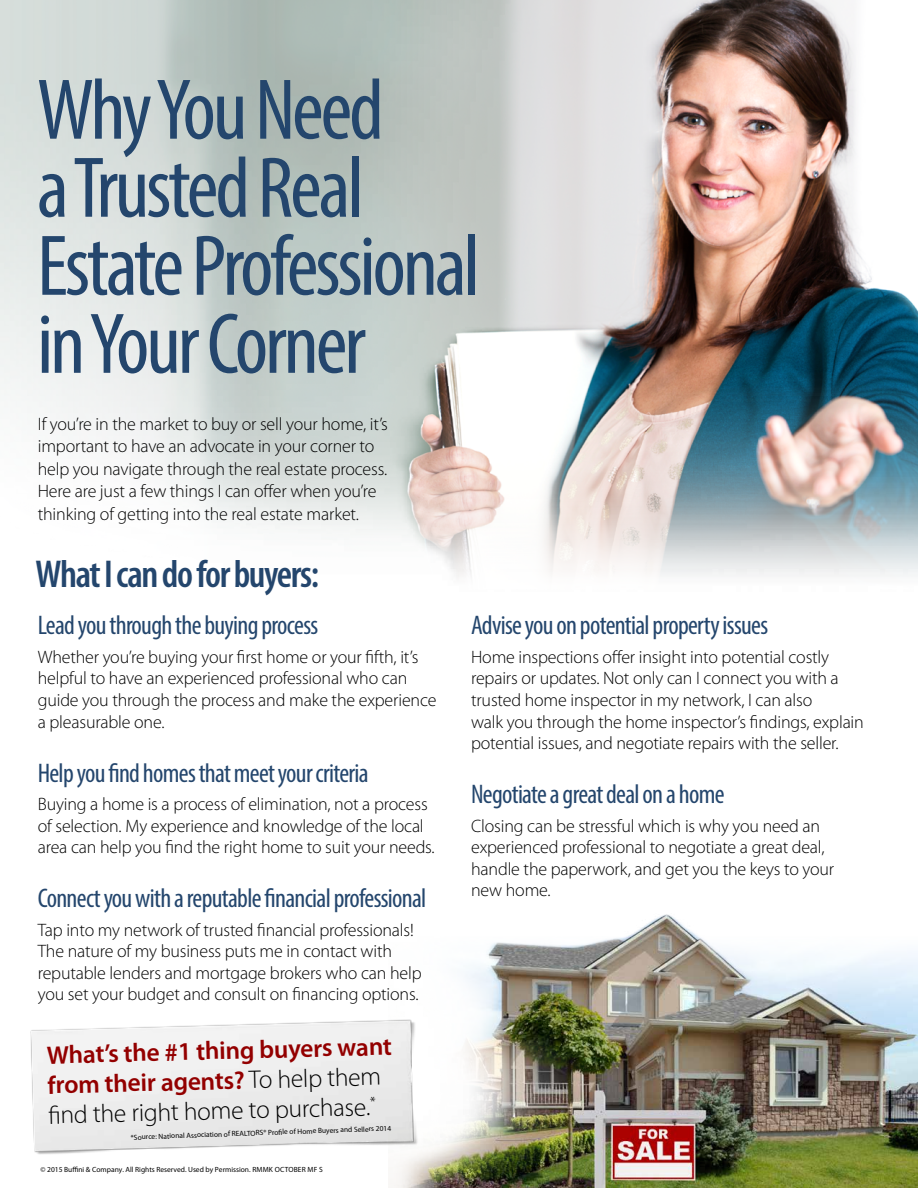
<style>
.page{position:relative;width:918px;height:1188px;background:#fff}
.page>*{position:absolute;margin:0;border:0;box-sizing:border-box;transform-origin:0 0}
.t1{font:condensed 87px/78px "Myriad Pro";letter-spacing:-.035em;color:#24466d}
.t2{font:600 condensed 39px "Myriad Pro";letter-spacing:-.035em;color:#24466d}
.t3{font:condensed 27px "Myriad Pro";letter-spacing:-.025em;color:#24466d}
.t4{font:600 25.5px/30px "Myriad Pro";color:#930000}
.t5{font:300 18px/21.6px "Myriad Pro";letter-spacing:-.01em;color:#000}
.t6{font:7.5px "Myriad Pro";color:#000}
.s1{font-weight:300;color:#000}
</style>
<div class="page">
<img style="left:0;top:0;width:918px;height:577px">
<img style="left:389px;top:914px;width:529px;height:274px">
<h1 class="t1" style="left:37px;top:70px;width:445px">Why You Need<br>a Trusted Real<br>Estate Professional in Your Corner</h1>
<p class="t5" style="left:38px;top:412px;width:352px;line-height:22.5px">If you’re in the market to buy or sell your home, it’s important to have an advocate in your corner to help you navigate through the real estate process.<br>Here are just a few things I can offer when you’re thinking of getting into the real estate market.</p>
<h2 class="t2" style="left:36px;top:550px;width:285px">What I can do for buyers:</h2>
<h3 class="t3" style="left:38px;top:609px;width:282px">Lead you through the buying process</h3>
<p class="t5" style="left:38px;top:646px;width:400px">Whether you’re buying your first home or your fifth, it’s helpful to have an experienced professional who can guide you through the process and make the experience a pleasurable one.</p>
<h3 class="t3" style="left:38px;top:756px;width:332px">Help you find homes that meet your criteria</h3>
<p class="t5" style="left:38px;top:793px;width:398px">Buying a home is a process of elimination, not a process of selection. My experience and knowledge of the local area can help you find the right home to suit your needs.</p>
<h3 class="t3" style="left:38px;top:882px;width:390px">Connect you with a reputable financial professional</h3>
<p class="t5" style="left:38px;top:919px;width:385px">Tap into my network of trusted financial professionals!<br>The nature of my business puts me in contact with reputable lenders and mortgage brokers who can help you set your budget and consult on financing options.</p>
<h3 class="t4" style="left:47px;top:1038px;width:347px;rotate:-1deg">What’s the #1 thing buyers want from their agents? <span class="s1">To help them fi nd the right home to purchase.</span><sup>*</sup></h3>
<p class="t6" style="left:131px;top:1133px;width:262px;rotate:-2deg">*Source: National Association of REALTORS® Profi le of Home Buyers and Sellers 2014</p>
<p class="t6" style="left:40px;top:1165px;width:284px">© 2015 Buffini &amp; Company. All Rights Reserved. Used by Permission. RMMK OCTOBER MF S</p>
<h3 class="t3" style="left:471px;top:609px;width:299px">Advise you on potential property issues</h3>
<p class="t5" style="left:471px;top:646px;width:394px">Home inspections offer insight into potential costly repairs or updates. Not only can I connect you with a trusted home inspector in my network, I can also<br>walk you through the home inspector’s findings, explain potential issues, and negotiate repairs with the seller.</p>
<h3 class="t3" style="left:471px;top:778px;width:255px">Negotiate a great deal on a home</h3>
<p class="t5" style="left:471px;top:815px;width:365px">Closing can be stressful which is why you need an experienced professional to negotiate a great deal, handle the paperwork, and get you the keys to your new home.</p>
</div>
